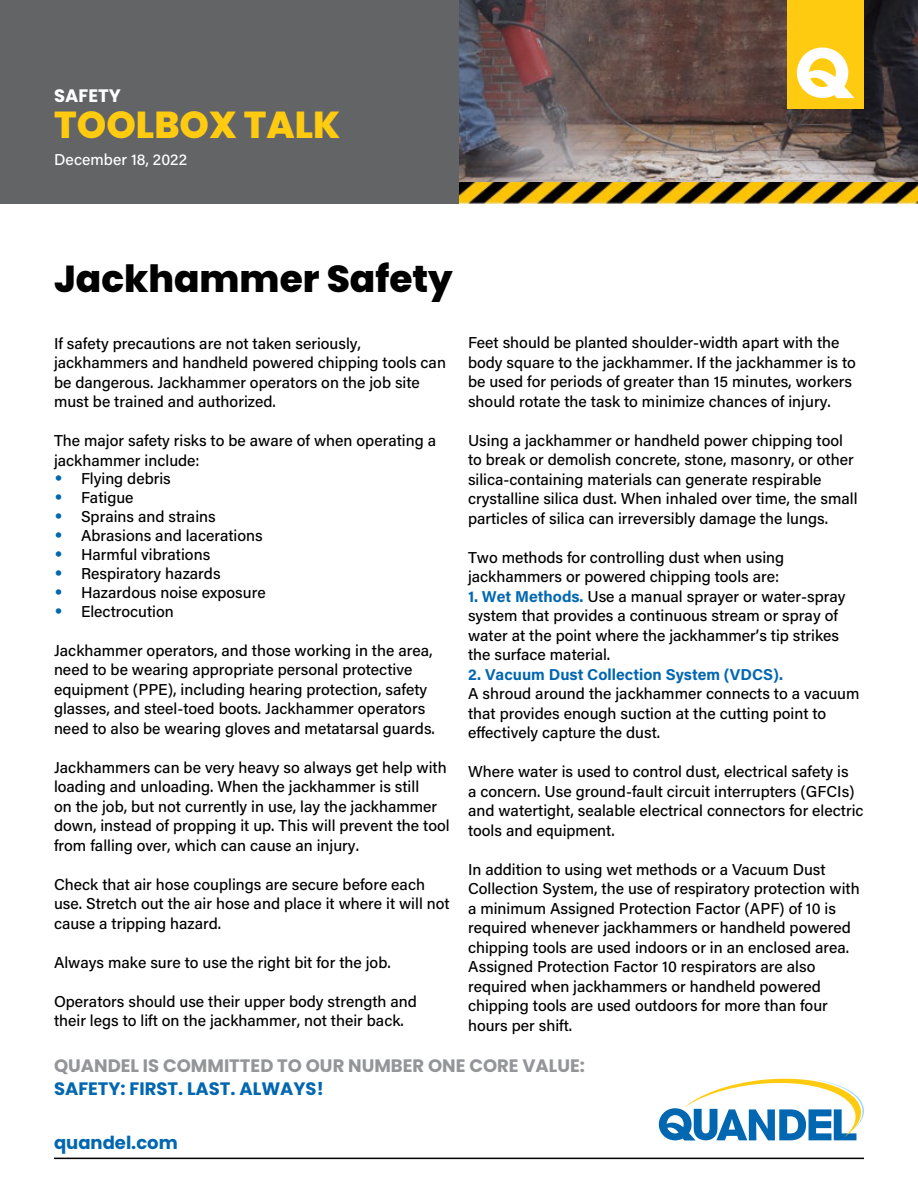
<style>
.page{position:relative;width:918px;height:1188px;background:#fff}
.page>*{position:absolute;margin:0;border:0;box-sizing:border-box;transform-origin:0 0}
.t1{font:800 37.5px "Poppins";color:#000}
.t2{font:800 37.5px "Poppins";color:#ffcb11}
.t3{font:700 18px "Poppins";color:#939598}
.t4{font:700 18px "Poppins";color:#0067b0}
.t5{font:700 18px "Poppins";color:#fff}
.t6{font:500 15.75px/19.5px "Acumin Pro";color:#000}
.t7{font:700 15.75px "Acumin Pro";color:#0067b0}
.t8{font:500 15.75px "Acumin Pro";color:#fff}
.s1{font-family:"Poppins";font-weight:700;font-size:18px;color:#0067b0}
.s2{font-weight:700;color:#0067b0}
</style>
<div class="page">
<div style="left:0;top:0;width:459px;height:203px;background:#636466"></div>
<img style="left:459px;top:0;width:459px;height:182px">
<hr style="left:54px;top:1158px;width:810px;height:1px;background:#000">
<svg style="left:659px;top:1079px;width:205px;height:62px"></svg>
<div style="left:787px;top:0;width:77px;height:109px;background:#ffcb11"></div>
<svg style="left:797px;top:48px;width:58px;height:50px"></svg>
<img style="left:459px;top:182px;width:459px;height:21px">
<p class="t5" style="left:54px;top:85px;width:68px">SAFETY</p>
<h1 class="t2" style="left:54px;top:103px;width:288px">TOOLBOX TALK</h1>
<p class="t8" style="left:54px;top:149px;width:135px">December 18, 2022</p>
<h1 class="t1" style="left:54px;top:257px;width:400px">Jackhammer Safety</h1>
<p class="t6" style="left:54px;top:333px;width:394px">If safety precautions are not taken seriously, jackhammers and handheld powered chipping tools can be dangerous. Jackhammer operators on the job site must be trained and authorized.</p>
<p class="t6" style="left:54px;top:430px;width:384px">The major safety risks to be aware of when operating a jackhammer include:</p>
<p class="t6" style="left:54px;top:469px;width:118px"><span class="s1">•</span> Flying debris</p>
<p class="t6" style="left:54px;top:487px;width:81px"><span class="s1">•</span> Fatigue</p>
<p class="t6" style="left:54px;top:506px;width:163px"><span class="s1">•</span> Sprains and strains</p>
<p class="t6" style="left:54px;top:525px;width:210px"><span class="s1">•</span> Abrasions and lacerations</p>
<p class="t6" style="left:54px;top:544px;width:158px"><span class="s1">•</span> Harmful vibrations</p>
<p class="t6" style="left:54px;top:563px;width:168px"><span class="s1">•</span> Respiratory hazards</p>
<p class="t6" style="left:54px;top:582px;width:213px"><span class="s1">•</span> Hazardous noise exposure</p>
<p class="t6" style="left:54px;top:601px;width:121px"><span class="s1">•</span> Electrocution</p>
<p class="t6" style="left:54px;top:640px;width:382px">Jackhammer operators, and those working in the area, need to be wearing appropriate personal protective equipment (PPE), including hearing protection, safety glasses, and steel-toed boots. Jackhammer operators need to also be wearing gloves and metatarsal guards.</p>
<p class="t6" style="left:54px;top:757px;width:397px">Jackhammers can be very heavy so always get help with loading and unloading. When the jackhammer is still<br>on the job, but not currently in use, lay the jackhammer down, instead of propping it up. This will prevent the tool from falling over, which can cause an injury.</p>
<p class="t6" style="left:54px;top:874px;width:397px">Check that air hose couplings are secure before each use. Stretch out the air hose and place it where it will not cause a tripping hazard.</p>
<p class="t6" style="left:54px;top:952px;width:338px">Always make sure to use the right bit for the job.</p>
<p class="t6" style="left:54px;top:991px;width:364px">Operators should use their upper body strength and their legs to lift on the jackhammer, not their back.</p>
<p class="t6" style="left:468px;top:333px;width:389px">Feet should be planted shoulder-width apart with the body square to the jackhammer. If the jackhammer is to be used for periods of greater than 15 minutes, workers should rotate the task to minimize chances of injury.</p>
<p class="t6" style="left:468px;top:430px;width:391px">Using a jackhammer or handheld power chipping tool to break or demolish concrete, stone, masonry, or other silica-containing materials can generate respirable crystalline silica dust. When inhaled over time, the small particles of silica can irreversibly damage the lungs.</p>
<p class="t6" style="left:468px;top:547px;width:318px">Two methods for controlling dust when using jackhammers or powered chipping tools are:</p>
<p class="t6" style="left:468px;top:586px;width:379px"><span class="s2">1. Wet Methods.</span> Use a manual sprayer or water-spray system that provides a continuous stream or spray of water at the point where the jackhammer’s tip strikes the surface material.</p>
<p class="t7" style="left:468px;top:663px;width:317px">2. Vacuum Dust Collection System (VDCS).</p>
<p class="t6" style="left:468px;top:684px;width:393px">A shroud around the jackhammer connects to a vacuum that provides enough suction at the cutting point to effectively capture the dust.</p>
<p class="t6" style="left:468px;top:762px;width:397px">Where water is used to control dust, electrical safety is<br>a concern. Use ground-fault circuit interrupters (GFCIs) and watertight, sealable electrical connectors for electric tools and equipment.</p>
<p class="t6" style="left:468px;top:859px;width:393px">In addition to using wet methods or a Vacuum Dust Collection System, the use of respiratory protection with a minimum Assigned Protection Factor (APF) of 10 is required whenever jackhammers or handheld powered chipping tools are used indoors or in an enclosed area.<br>Assigned Protection Factor 10 respirators are also required when jackhammers or handheld powered chipping tools are used outdoors for more than four hours per shift.</p>
<p class="t3" style="left:54px;top:1056px;width:533px">QUANDEL IS COMMITTED TO OUR NUMBER ONE CORE VALUE:</p>
<p class="t4" style="left:54px;top:1078px;width:271px">SAFETY: FIRST. LAST. ALWAYS!</p>
<p class="t4" style="left:54px;top:1132px;width:125px">quandel.com</p>
</div>
